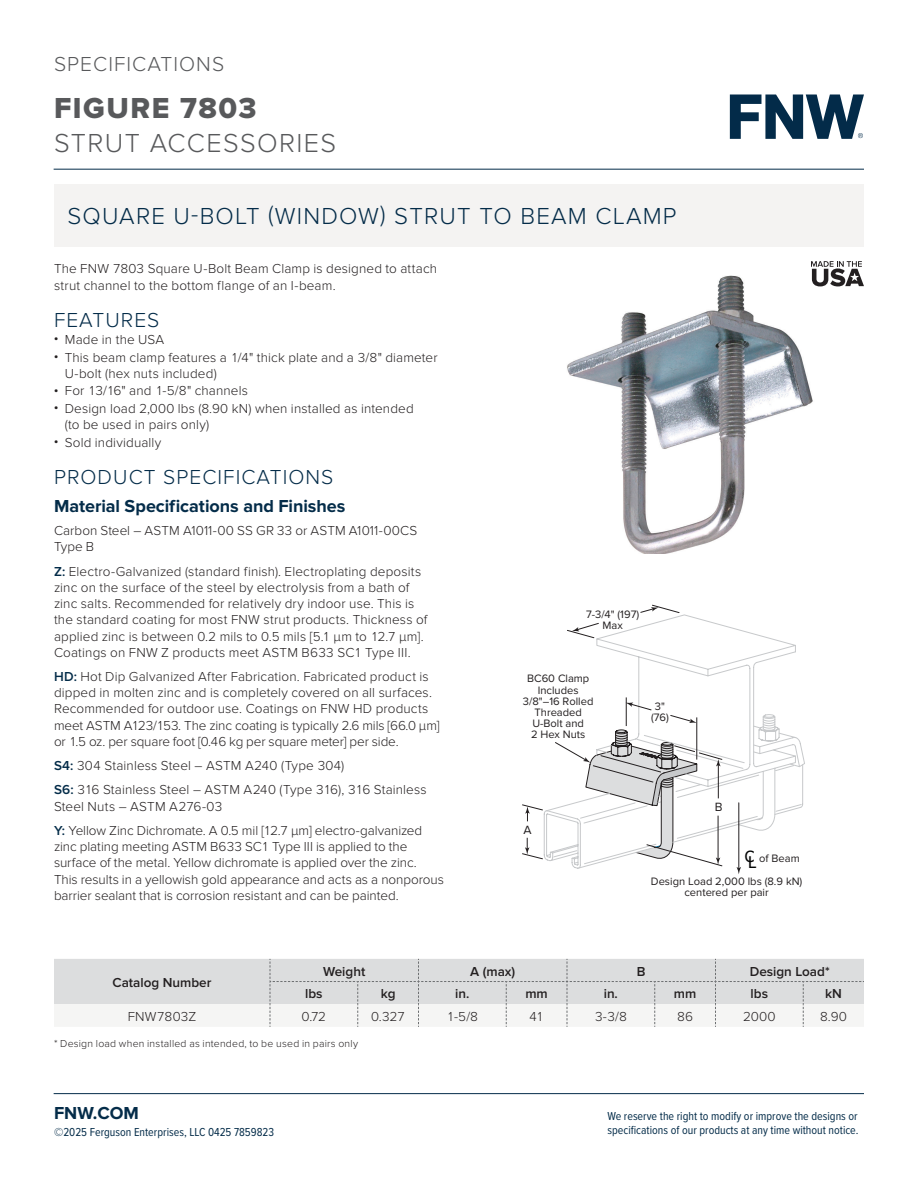
<style>
.page{position:relative;width:918px;height:1188px;background:#fff}
.page>*{position:absolute;margin:0;border:0;box-sizing:border-box;transform-origin:0 0}
.t1{font:30px "Proxima Nova Extrabld";letter-spacing:.05em;color:#58595b}
.t2{font:300 27px "Proxima Nova";letter-spacing:.05em;color:#58595b}
.t3{font:300 24px "Proxima Nova";letter-spacing:.05em;color:#042c49}
.t4{font:300 21px "Proxima Nova";letter-spacing:.05em;color:#042c49}
.t5{font:300 21px "Proxima Nova";letter-spacing:.05em;color:#58595b}
.t6{font:700 18px "Proxima Nova";color:#042c49}
.t7{font:300 13.5px/16.2px "Proxima Nova";letter-spacing:.01em;color:#231f20}
.t8{font:600 13.5px "Proxima Nova";color:#231f20}
.t9{font:12.45px "Proxima Nova";color:#231f20}
.t10{font:12px/14.4px "Proxima Nova Cond";color:#042c49}
.t11{font:11.1px/11.1px "Proxima Nova";color:#231f20;text-align:center}
.t12{font:300 10.5px "Proxima Nova";letter-spacing:.02em;color:#231f20}
.s1{font-weight:400}
.s2{font-weight:600;color:#042c49}
.s3{font-family:"Tahoma";font-size:15.6px;color:#030505}
.s4{font-family:"Tahoma";font-size:16.2px;color:#030505}
</style>
<div class="page">
<svg style="left:730px;top:94px;width:134px;height:45px"></svg>
<hr style="left:54px;top:169px;width:810px;height:1px;background:#042c49">
<hr style="left:54px;top:1093px;width:810px;height:1px;background:#042c49">
<div style="left:54px;top:184px;width:810px;height:62px;background:#f4f3f2"></div>
<img style="left:567px;top:275px;width:246px;height:279px">
<svg style="left:723px;top:625px;width:73px;height:72px"></svg>
<svg style="left:522px;top:605px;width:201px;height:255px"></svg>
<svg style="left:525px;top:806px;width:5px;height:15px"></svg>
<svg style="left:525px;top:838px;width:4px;height:17px"></svg>
<svg style="left:545px;top:697px;width:260px;height:177px"></svg>
<svg style="left:54px;top:959px;width:810px;height:68px"></svg>
<svg style="left:811px;top:261px;width:53px;height:25px"></svg>
<h3 class="t5" style="left:54px;top:52px;width:172px">SPECIFICATIONS</h3>
<h1 class="t1" style="left:54px;top:91px;width:204px">FIGURE 7803</h1>
<h2 class="t2" style="left:54px;top:128px;width:284px">STRUT ACCESSORIES</h2>
<h3 class="t3" style="left:68px;top:203px;width:611px">SQUARE U-BOLT (WINDOW) STRUT TO BEAM CLAMP</h3>
<p class="t7" style="left:54px;top:261px;width:385px">The FNW 7803 Square U-Bolt Beam Clamp is designed to attach strut channel to the bottom flange of an I-beam.</p>
<h3 class="t4" style="left:54px;top:308px;width:107px">FEATURES</h3>
<p class="t7" style="left:54px;top:332px;width:112px"><span class="s1">•</span> Made in the USA</p>
<p class="t7" style="left:65px;top:349px;width:374px;text-indent:-11px"><span class="s1">•</span> This beam clamp features a 1/4" thick plate and a 3/8" diameter<br>U-bolt (hex nuts included)</p>
<p class="t7" style="left:54px;top:383px;width:195px"><span class="s1">•</span> For 13/16" and 1-5/8" channels</p>
<p class="t7" style="left:65px;top:400px;width:351px;text-indent:-11px"><span class="s1">•</span> Design load 2,000 lbs (8.90 kN) when installed as intended (to be used in pairs only)</p>
<p class="t7" style="left:54px;top:434px;width:109px"><span class="s1">•</span> Sold individually</p>
<h3 class="t4" style="left:54px;top:465px;width:281px">PRODUCT SPECIFICATIONS</h3>
<h3 class="t6" style="left:54px;top:496px;width:293px">Material Specifications and Finishes</h3>
<p class="t7" style="left:54px;top:523px;width:365px">Carbon Steel – ASTM A1011-00 SS GR 33 or ASTM A1011-00CS<br>Type B</p>
<p class="t7" style="left:54px;top:563px;width:375px"><span class="s2">Z:</span> Electro-Galvanized (standard finish). Electroplating deposits zinc on the surface of the steel by electrolysis from a bath of zinc salts. Recommended for relatively dry indoor use. This is the standard coating for most FNW strut products. Thickness of applied zinc is between 0.2 mils to 0.5 mils [5.1 μm to 12.7 μm].<br>Coatings on FNW Z products meet ASTM B633 SC1 Type III.</p>
<p class="t7" style="left:54px;top:669px;width:387px"><span class="s2">HD:</span> Hot Dip Galvanized After Fabrication. Fabricated product is dipped in molten zinc and is completely covered on all surfaces.<br>Recommended for outdoor use. Coatings on FNW HD products meet ASTM A123/153. The zinc coating is typically 2.6 mils [66.0 μm] or 1.5 oz. per square foot [0.46 kg per square meter] per side.</p>
<p class="t7" style="left:54px;top:754px;width:374px;line-height:24.3px"><span class="s2">S4:</span> 304 Stainless Steel – ASTM A240 (Type 304)<br><span class="s2">S6:</span> 316 Stainless Steel – ASTM A240 (Type 316), 316 Stainless</p>
<p class="t7" style="left:54px;top:794px;width:370px;line-height:24.3px">Steel Nuts – ASTM A276-03<br><span class="s2">Y:</span> Yellow Zinc Dichromate. A 0.5 mil [12.7 μm] electro-galvanized</p>
<p class="t7" style="left:54px;top:839px;width:391px">zinc plating meeting ASTM B633 SC1 Type III is applied to the surface of the metal. Yellow dichromate is applied over the zinc.<br>This results in a yellowish gold appearance and acts as a nonporous barrier sealant that is corrosion resistant and can be painted.</p>
<p class="t11" style="left:586px;top:609px;width:55px">7-3/4" (197)<br>Max</p>
<p class="t11" style="left:523px;top:673px;width:72px">BC60 Clamp<br>Includes<br>3/8"–16 Rolled<br>Threaded<br>U-Bolt and<br>2 Hex Nuts</p>
<p class="t11" style="left:651px;top:701px;width:19px">3" (76)</p>
<p class="t9" style="left:715px;top:800px;width:9px">B</p>
<p class="t9" style="left:523px;top:823px;width:10px">A</p>
<p class="t11" style="left:745px;top:853px;width:56px"><span class="s3">C</span><span class="s4">L</span> of Beam</p>
<p class="t11" style="left:651px;top:876px;width:153px">Design Load 2,000 lbs (8.9 kN) centered per pair</p>
<p class="t8" style="left:113px;top:975px;width:100px">Catalog Number</p>
<p class="t8" style="left:323px;top:963px;width:44px">Weight</p>
<p class="t8" style="left:470px;top:963px;width:47px">A (max)</p>
<p class="t8" style="left:637px;top:963px;width:10px">B</p>
<p class="t8" style="left:750px;top:963px;width:81px">Design Load*</p>
<p class="t8" style="left:305px;top:986px;width:19px">lbs</p>
<p class="t8" style="left:381px;top:986px;width:16px">kg</p>
<p class="t8" style="left:455px;top:986px;width:16px">in.</p>
<p class="t8" style="left:525px;top:986px;width:24px">mm</p>
<p class="t8" style="left:604px;top:986px;width:16px">in.</p>
<p class="t8" style="left:674px;top:986px;width:24px">mm</p>
<p class="t8" style="left:751px;top:986px;width:19px">lbs</p>
<p class="t8" style="left:825px;top:986px;width:18px">kN</p>
<p class="t7" style="left:128px;top:1008px;width:70px">FNW7803Z</p>
<p class="t7" style="left:302px;top:1008px;width:26px">0.72</p>
<p class="t7" style="left:371px;top:1008px;width:36px">0.327</p>
<p class="t7" style="left:447px;top:1008px;width:33px">1-5/8</p>
<p class="t7" style="left:529px;top:1008px;width:16px">41</p>
<p class="t7" style="left:595px;top:1008px;width:34px">3-3/8</p>
<p class="t7" style="left:677px;top:1008px;width:17px">86</p>
<p class="t7" style="left:743px;top:1008px;width:34px">2000</p>
<p class="t7" style="left:820px;top:1008px;width:28px">8.90</p>
<p class="t12" style="left:54px;top:1037px;width:306px">* Design load when installed as intended, to be used in pairs only</p>
<h3 class="t6" style="left:54px;top:1103px;width:86px">FNW.COM</h3>
<p class="t10" style="left:608px;top:1108px;width:253px">We reserve the right to modify or improve the designs or specifications of our products at any time without notice.</p>
<p class="t10" style="left:54px;top:1124px;width:222px">©2025 Ferguson Enterprises, LLC 0425 7859823</p>
</div>
